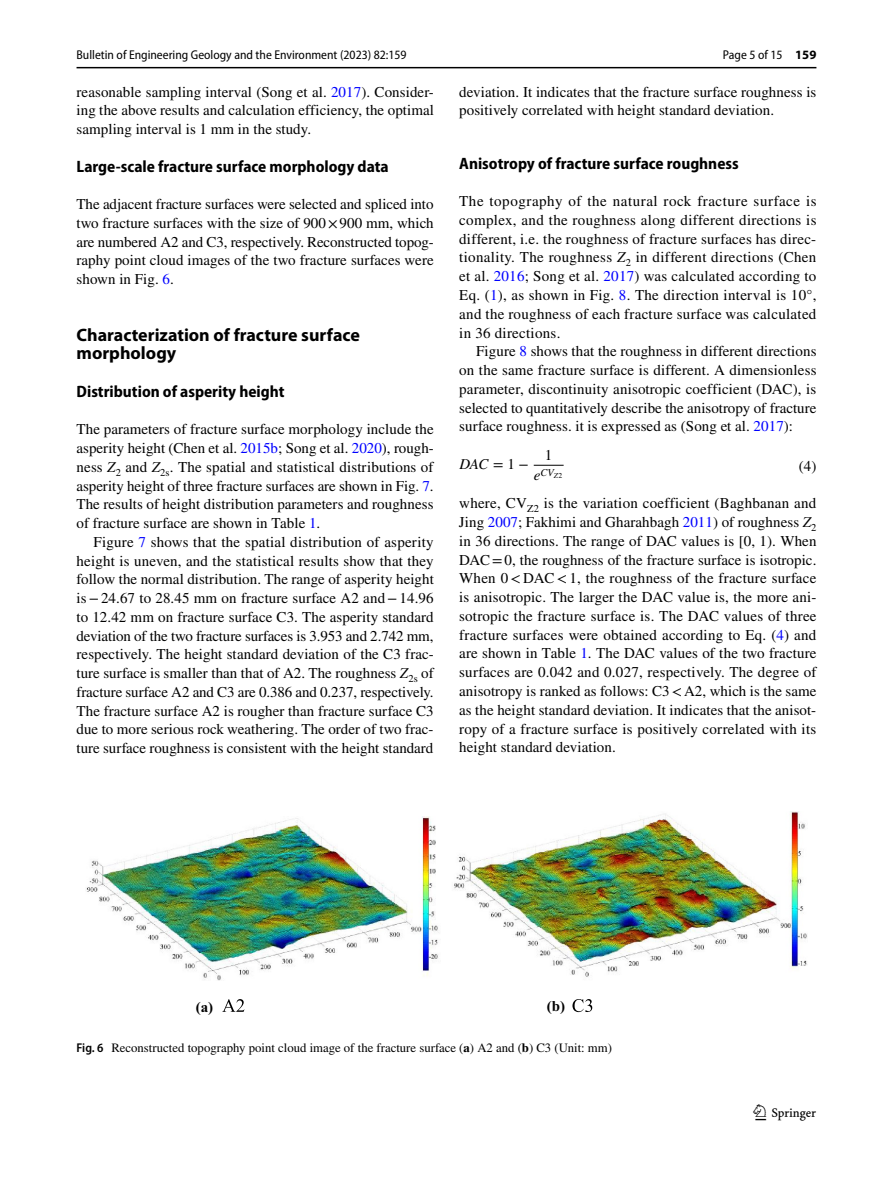
<style>
.page{position:relative;width:893px;height:1187px;background:#fff}
.page>*{position:absolute;margin:0;border:0;box-sizing:border-box;transform-origin:0 0}
.t1{font:22.5px "Springnew Regular 3";color:#000}
.t2{font:700 18px/18.8px "Myriad Pro";color:#000}
.t3{font:700 semi-condensed 16.5px "Myriad Pro";color:#000}
.t4{font:15px/18.8px "STIX";letter-spacing:.005em;color:#000;text-align:justify}
.t5{font:15px "STIX General Italic 4";color:#000}
.t6{font:15px "Times New Roman PS Bold MT2";color:#000}
.t7{font:15px "STIX General Regular 4";color:#000}
.t8{font:12.75px "STIX";color:#000}
.t9{font:semi-condensed 12.75px "Myriad Pro";color:#000}
.t10{font:10.5px "STIX General Italic 4";color:#000}
.s1{color:#00f}
.s2{font-style:italic}
.s3{font-weight:700;font-stretch:normal}
.s4{font-size:15px}
.s5{font-family:"STIX Math Regular 4"}
.s6{font-family:"STIX General Regular 4"}
.s7{font-family:"Myriad Pro";font-weight:600;font-stretch:semi-condensed}
.s8{font-weight:700}
</style>
<div class="page">
<hr style="left:77px;top:67px;width:739px;height:1px;background:#000">
<hr style="left:534px;top:464px;width:30px;height:1px;background:#000">
<svg style="left:223px;top:999px;width:21px;height:12px"></svg>
<svg style="left:572px;top:999px;width:20px;height:13px"></svg>
<img style="left:86px;top:816px;width:353px;height:164px">
<img style="left:454px;top:811px;width:353px;height:166px">
<p class="t9" style="left:77px;top:48px;width:332px">Bulletin of Engineering Geology and the Environment (2023) 82:159</p>
<p class="t4" style="left:77px;top:83px;width:359px">reasonable sampling interval (Song et al. <span class="s1">2017</span>). Consider&shy;ing the above results and calculation efficiency, the optimal sampling interval is 1 mm in the study.</p>
<p class="t3" style="left:77px;top:157px;width:314px">Large‑scale fracture surface morphology data</p>
<p class="t4" style="left:77px;top:196px;width:359px">The adjacent fracture surfaces were selected and spliced into two fracture surfaces with the size of 900×900 mm, which are numbered A2 and C3, respectively. Reconstructed topog&shy;raphy point cloud images of the two fracture surfaces were shown in Fig. <span class="s1">6</span>.</p>
<p class="t2" style="left:77px;top:324px;width:285px">Characterization of fracture surface morphology</p>
<p class="t3" style="left:77px;top:382px;width:209px">Distribution of asperity height</p>
<p class="t4" style="left:77px;top:421px;width:359px">The parameters of fracture surface morphology include the asperity height (Chen et al. <span class="s1">2015b</span>; Song et al. <span class="s1">2020</span>), rough&shy;ness <span class="s2">Z</span><sub>2</sub> and <span class="s2">Z</span><sub>2s</sub>. The spatial and statistical distributions of asperity height of three fracture surfaces are shown in Fig. <span class="s1">7</span>.<br>The results of height distribution parameters and roughness of fracture surface are shown in Table <span class="s1">1</span>.</p>
<p class="t4" style="left:77px;top:533px;width:359px;text-indent:17px">Figure <span class="s1">7</span> shows that the spatial distribution of asperity height is uneven, and the statistical results show that they follow the normal distribution. The range of asperity height is−24.67 to 28.45 mm on fracture surface A2 and−14.96 to 12.42 mm on fracture surface C3. The asperity standard deviation of the two fracture surfaces is 3.953 and 2.742 mm, respectively. The height standard deviation of the C3 frac&shy;ture surface is smaller than that of A2. The roughness <span class="s2">Z</span><sub>2s</sub> of fracture surface A2 and C3 are 0.386 and 0.237, respectively.<br>The fracture surface A2 is rougher than fracture surface C3 due to more serious rock weathering. The order of two frac&shy;ture surface roughness is consistent with the height standard</p>
<p class="t9" style="left:723px;top:48px;width:95px">Page 5 of 15 <span class="s3">159</span></p>
<p class="t4" style="left:459px;top:83px;width:359px">deviation. It indicates that the fracture surface roughness is positively correlated with height standard deviation.</p>
<p class="t3" style="left:459px;top:154px;width:281px">Anisotropy of fracture surface roughness</p>
<p class="t4" style="left:459px;top:193px;width:359px">The topography of the natural rock fracture surface is complex, and the roughness along different directions is different, i.e. the roughness of fracture surfaces has direc&shy;tionality. The roughness <span class="s2">Z</span><sub>2</sub> in different directions (Chen et al. <span class="s1">2016</span>; Song et al. <span class="s1">2017</span>) was calculated according to Eq. (<span class="s1">1</span>), as shown in Fig. <span class="s1">8</span>. The direction interval is 10°, and the roughness of each fracture surface was calculated in 36 directions.</p>
<p class="t4" style="left:459px;top:343px;width:359px;text-indent:17px">Figure <span class="s1">8</span> shows that the roughness in different directions on the same fracture surface is different. A dimensionless parameter, discontinuity anisotropic coefficient (DAC), is selected to quantitatively describe the anisotropy of fracture surface roughness. it is expressed as (Song et al. <span class="s1">2017</span>):</p>
<p class="t7" style="left:545px;top:450px;width:9px">1</p>
<p class="t10" style="left:534px;top:468px;width:30px"><span class="s4">e</span>CV<sub>Z</sub><sub>2</sub></p>
<p class="t5" style="left:459px;top:458px;width:71px">DAC<span class="s5">=</span><span class="s6">1</span><span class="s5">−</span></p>
<p class="t4" style="left:799px;top:457px;width:19px">(4)</p>
<p class="t4" style="left:459px;top:495px;width:359px">where, CV<sub>Z2</sub> is the variation coefficient (Baghbanan and Jing <span class="s1">2007</span>; Fakhimi and Gharahbagh <span class="s1">2011</span>) of roughness <span class="s2">Z</span><sub>2 </sub>in 36 directions. The range of DAC values is [0, 1). When DAC=0, the roughness of the fracture surface is isotropic.<br>When 0&lt; DAC&lt;1, the roughness of the fracture surface is anisotropic. The larger the DAC value is, the more ani&shy;sotropic the fracture surface is. The DAC values of three fracture surfaces were obtained according to Eq. (<span class="s1">4</span>) and are shown in Table <span class="s1">1</span>. The DAC values of the two fracture surfaces are 0.042 and 0.027, respectively. The degree of anisotropy is ranked as follows: C3&lt;A2, which is the same as the height standard deviation. It indicates that the anisot&shy;ropy of a fracture surface is positively correlated with its height standard deviation.</p>
<p class="t6" style="left:196px;top:995px;width:19px">(a)</p>
<p class="t6" style="left:547px;top:994px;width:20px">(b)</p>
<p class="t8" style="left:77px;top:1038px;width:537px"><span class="s7">Fig. 6</span> Reconstructed topography point cloud image of the fracture surface (<span class="s8">a</span>) A2 and (<span class="s8">b</span>) C3 (Unit: mm)</p>
<h1 class="t1" style="left:755px;top:1104px;width:62px">1 3</h1>
</div>
